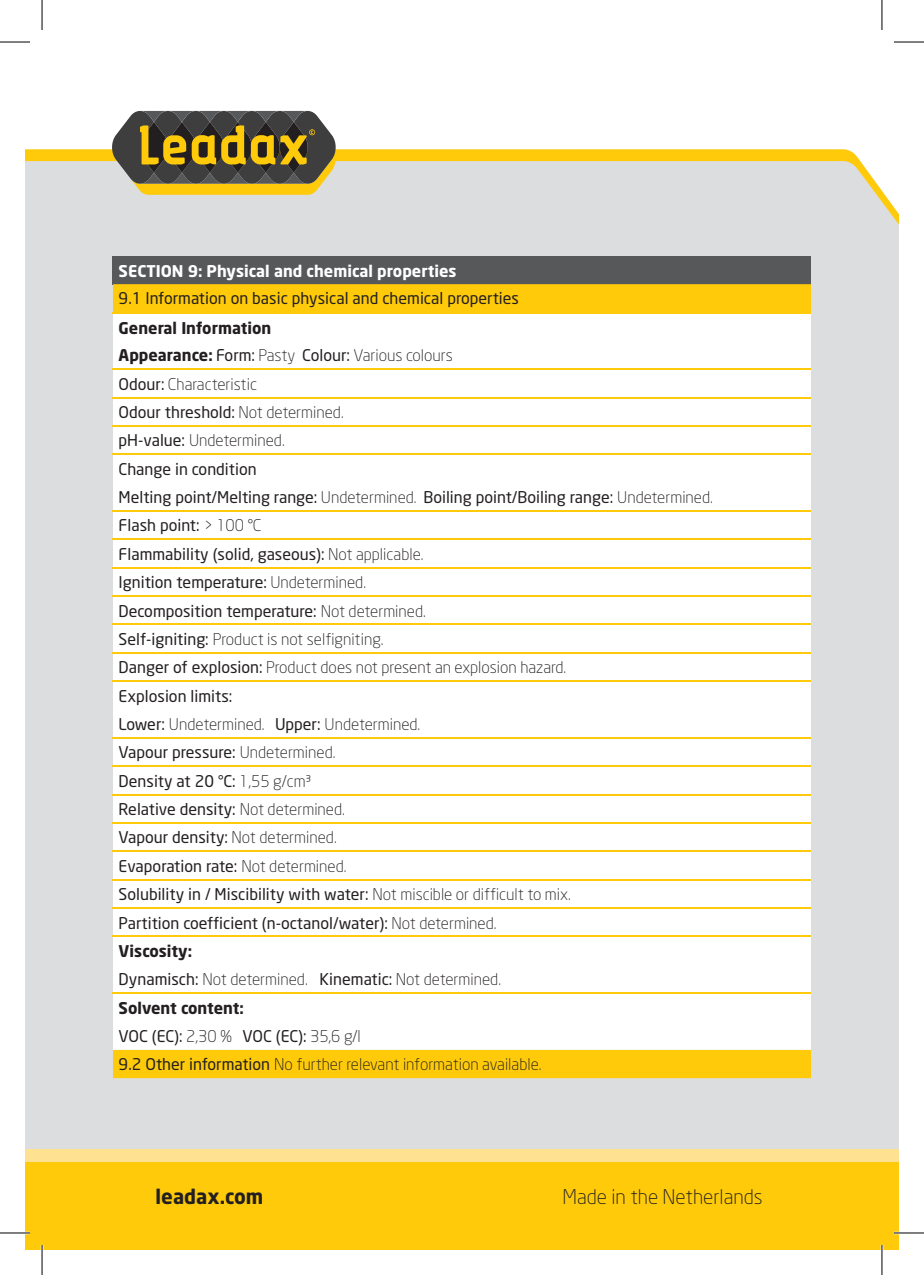
<style>
.page{position:relative;width:924px;height:1275px;background:#fff}
.page>*{position:absolute;margin:0;border:0;box-sizing:border-box;transform-origin:0 0}
.t1{font:300 20px "Neo Sans";color:#231f20}
.t2{font:700 20px "Neo Sans";color:#231f20}
.t3{font:16px/28.4px "Neo Sans";color:#231f20}
.t4{font:300 16px/28px "Neo Sans";color:#231f20}
.t5{font:700 16px "Neo Sans";color:#fff}
.s1{font-weight:700}
.s2{font-weight:300}
.s3{font-weight:400}
</style>
<div class="page">
<div style="left:25px;top:224px;width:873px;height:925px;background:#dcdddf"></div>
<div style="left:25px;top:1162px;width:873px;height:88px;background:#feca0a"></div>
<svg style="left:25px;top:149px;width:873px;height:75px;background:#e1dbc2"></svg>
<svg style="left:111px;top:111px;width:226px;height:84px;background:#817240"></svg>
<div style="left:25px;top:1149px;width:873px;height:13px;background:#ffe192"></div>
<div style="left:113px;top:256px;width:697px;height:28px;background:#57585a"></div>
<div style="left:113px;top:284px;width:697px;height:794px;background:#feca0a"></div>
<svg style="left:113px;top:313px;width:697px;height:736px"></svg>
<hr style="left:113px;top:397px;width:697px;height:1px;background:#feca0a">
<hr style="left:113px;top:425px;width:697px;height:1px;background:#feca0a">
<hr style="left:113px;top:539px;width:697px;height:1px;background:#feca0a">
<hr style="left:113px;top:567px;width:697px;height:1px;background:#feca0a">
<hr style="left:113px;top:595px;width:697px;height:1px;background:#feca0a">
<hr style="left:113px;top:624px;width:697px;height:1px;background:#feca0a">
<hr style="left:113px;top:652px;width:697px;height:1px;background:#feca0a">
<hr style="left:113px;top:765px;width:697px;height:1px;background:#feca0a">
<hr style="left:113px;top:794px;width:697px;height:1px;background:#feca0a">
<hr style="left:113px;top:822px;width:697px;height:1px;background:#feca0a">
<hr style="left:113px;top:851px;width:697px;height:1px;background:#feca0a">
<hr style="left:113px;top:907px;width:697px;height:1px;background:#feca0a">
<hr style="left:113px;top:879px;width:697px;height:1px;background:#feca0a">
<hr style="left:113px;top:312px;width:697px;height:1px;background:#feca0a">
<hr style="left:113px;top:369px;width:697px;height:1px;background:#feca0a">
<hr style="left:113px;top:454px;width:697px;height:1px;background:#feca0a">
<hr style="left:113px;top:680px;width:697px;height:1px;background:#feca0a">
<hr style="left:113px;top:936px;width:697px;height:1px;background:#feca0a">
<hr style="left:113px;top:510px;width:697px;height:1px;background:#feca0a">
<hr style="left:113px;top:737px;width:697px;height:1px;background:#feca0a">
<hr style="left:113px;top:992px;width:697px;height:1px;background:#feca0a">
<hr style="left:0;top:1231px;width:30px;height:3px;background:#fff">
<hr style="left:893px;top:1231px;width:30px;height:3px;background:#fff">
<hr style="left:41px;top:1245px;width:2px;height:30px;background:#fff">
<hr style="left:880px;top:1245px;width:2px;height:30px;background:#fff">
<hr style="left:0;top:42px;width:30px;height:1px;background:#000">
<hr style="left:893px;top:42px;width:30px;height:1px;background:#000">
<hr style="left:0;top:1232px;width:30px;height:1px;background:#000">
<hr style="left:893px;top:1232px;width:30px;height:1px;background:#000">
<hr style="left:42px;top:0;width:1px;height:30px;background:#000">
<hr style="left:42px;top:1245px;width:1px;height:30px;background:#000">
<hr style="left:881px;top:0;width:1px;height:30px;background:#000">
<hr style="left:881px;top:1245px;width:1px;height:30px;background:#000">
<p class="t5" style="left:119px;top:260px;width:339px">SECTION 9: Physical and chemical properties</p>
<p class="t3" style="left:119px;top:284px;width:401px">9.1 Information on basic physical and chemical properties</p>
<p class="t3" style="left:119px;top:313px;width:595px"><span class="s1">General Information<br>Appearance:</span> Form: <span class="s2">Pasty</span> Colour: <span class="s2">Various colours<br></span>Odour: <span class="s2">Characteristic<br></span>Odour threshold: <span class="s2">Not determined.<br></span>pH-value: <span class="s2">Undetermined.<br></span>Change in condition<br>Melting point/Melting range: <span class="s2">Undetermined.</span> Boiling point/Boiling range: <span class="s2">Undetermined.<br></span>Flash point: <span class="s2">&gt; 100 °C<br></span>Flammability (solid, gaseous): <span class="s2">Not applicable.<br></span>Ignition temperature: <span class="s2">Undetermined.<br></span>Decomposition temperature: <span class="s2">Not determined.<br></span>Self-igniting: <span class="s2">Product is not selfigniting.<br></span>Danger of explosion: <span class="s2">Product does not present an explosion hazard.<br></span>Explosion limits:<br>Lower: <span class="s2">Undetermined.</span> Upper: <span class="s2">Undetermined.<br></span>Vapour pressure: <span class="s2">Undetermined.<br></span>Density at 20 °C: <span class="s2">1,55 g/cm³<br></span>Relative density: <span class="s2">Not determined.<br></span>Vapour density: <span class="s2">Not determined.<br></span>Evaporation rate: <span class="s2">Not determined.<br></span>Solubility in / Miscibility with water: <span class="s2">Not miscible or difficult to mix.<br></span>Partition coefficient (n-octanol/water): <span class="s2">Not determined.<br></span><span class="s1">Viscosity:<br></span>Dynamisch: <span class="s2">Not determined.</span> Kinematic: <span class="s2">Not determined.</span></p>
<p class="t4" style="left:119px;top:994px;width:424px"><span class="s1">Solvent content:<br></span><span class="s3">VOC (EC):</span> 2,30 % <span class="s3">VOC (EC):</span> 35,6 g/l<br><span class="s3">9.2 Other information</span> No further relevant information available.</p>
<p class="t2" style="left:155px;top:1183px;width:109px">leadax.com</p>
<p class="t1" style="left:562px;top:1184px;width:202px">Made in the Netherlands</p>
</div>
